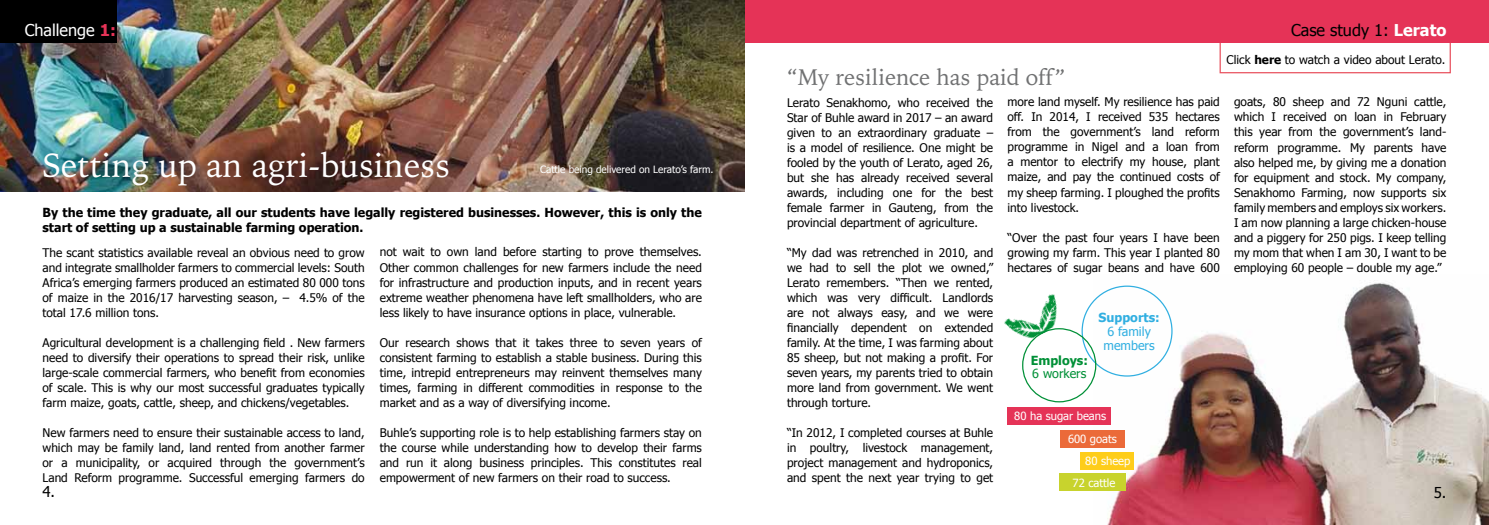
<style>
.page{position:relative;width:1489px;height:525px;background:#fff}
.page>*{position:absolute;margin:0;border:0;box-sizing:border-box;transform-origin:0 0}
.t1{font:33.75px "Iowan Old Style BT";color:#fff}
.t2{font:22.5px "Iowan Old Style BT";color:#707172}
.t3{font:16.25px "Tahoma";color:#000}
.t4{font:16.25px "Tahoma";color:#fff}
.t5{font:15px "Tahoma";color:#000}
.t6{font:700 12.5px/15px "Tahoma";color:#000}
.t7{font:12.5px/13.8px "Tahoma";color:#31afe1;text-align:center}
.t8{font:700 12.5px "Tahoma";color:#31afe1}
.t9{font:700 12.5px "Tahoma";color:#009037}
.t10{font:12.5px "Tahoma";color:#009037}
.t11{font:11.88px/15px "Tahoma";color:#000;text-align:justify}
.t12{font:11.25px/22.4px "Tahoma";color:#fff}
.t13{font:10px "Tahoma";color:#fff}
.s1{font-weight:700;color:#e53357}
.s2{font-weight:700;color:#fff}
.s3{font-weight:700}
</style>
<div class="page">
<div style="left:1219px;top:27px;width:231px;height:46px;border:1px solid #e8525f"></div>
<div style="left:744px;top:0;width:744px;height:43px;background:#e53357"></div>
<img style="left:1093px;top:283px;width:395px;height:241px">
<img style="left:1004px;top:318px;width:36px;height:30px">
<img style="left:1023px;top:294px;width:46px;height:41px">
<img style="left:0;top:0;width:744px;height:191px">
<div style="left:0;top:0;width:117px;height:43px;background:#000"></div>
<div style="left:1059px;top:473px;width:66px;height:18px;background:#c8d32d"></div>
<div style="left:1060px;top:430px;width:64px;height:18px;background:#eb6a39"></div>
<div style="left:1080px;top:452px;width:53px;height:17px;background:#fecd1a"></div>
<div style="left:1007px;top:407px;width:103px;height:18px;background:#e53357"></div>
<h3 class="t4" style="left:25px;top:20px;width:93px">Challenge <span class="s1">1:</span></h3>
<h3 class="t3" style="left:1290px;top:20px;width:157px">Case study 1: <span class="s2">Lerato</span></h3>
<h2 class="t2" style="left:787px;top:63px;width:280px">“My resilience has paid off”</h2>
<p class="t11" style="left:1226px;top:52px;width:220px">Click <span class="s3">here</span> to watch a video about Lerato.</p>
<p class="t11" style="left:1007px;top:94px;width:214px">more land myself. My resilience has paid off. In 2014, I received 535 hectares from the government’s land reform programme in Nigel and a loan from a mentor to electrify my house, plant maize, and pay the continued costs of my sheep farming. I ploughed the profits into livestock.</p>
<p class="t11" style="left:1007px;top:229px;width:214px">“Over the past four years I have been growing my farm. This year I planted 80 hectares of sugar beans and have 600</p>
<p class="t11" style="left:1233px;top:94px;width:214px">goats, 80 sheep and 72 Nguni cattle, which I received on loan in February this year from the government’s land&shy;reform programme. My parents have also helped me, by giving me a donation for equipment and stock. My company, Senakhomo Farming, now supports six family members and employs six workers.<br>I am now planning a large chicken-house and a piggery for 250 pigs. I keep telling my mom that when I am 30, I want to be employing 60 people – double my age.”</p>
<p class="t11" style="left:787px;top:94px;width:208px">Lerato Senakhomo, who received the Star of Buhle award in 2017 – an award given to an extraordinary graduate – is a model of resilience. One might be fooled by the youth of Lerato, aged 26, but she has already received several awards, including one for the best female farmer in Gauteng, from the provincial department of agriculture.</p>
<p class="t11" style="left:787px;top:244px;width:208px">“My dad was retrenched in 2010, and we had to sell the plot we owned,” Lerato remembers. “Then we rented, which was very difficult. Landlords are not always easy, and we were financially dependent on extended family. At the time, I was farming about 85 sheep, but not making a profit. For seven years, my parents tried to obtain more land from government. We went through torture.</p>
<p class="t11" style="left:787px;top:424px;width:208px">“In 2012, I completed courses at Buhle in poultry, livestock management, project management and hydroponics, and spent the next year trying to get</p>
<h1 class="t1" style="left:43px;top:144px;width:409px">Setting up an agri-business</h1>
<p class="t6" style="left:43px;top:204px;width:661px">By the time they graduate, all our students have legally registered businesses. However, this is only the start of setting up a sustainable farming operation.</p>
<p class="t13" style="left:540px;top:162px;width:175px">Cattle being delivered on Lerato’s farm.</p>
<p class="t11" style="left:380px;top:244px;width:324px">not wait to own land before starting to prove themselves.<br>Other common challenges for new farmers include the need for infrastructure and production inputs, and in recent years extreme weather phenomena have left smallholders, who are less likely to have insurance options in place, vulnerable.</p>
<p class="t11" style="left:380px;top:334px;width:324px">Our research shows that it takes three to seven years of consistent farming to establish a stable business. During this time, intrepid entrepreneurs may reinvent themselves many times, farming in different commodities in response to the market and as a way of diversifying income.</p>
<p class="t11" style="left:380px;top:424px;width:324px">Buhle’s supporting role is to help establishing farmers stay on the course while understanding how to develop their farms and run it along business principles. This constitutes real empowerment of new farmers on their road to success.</p>
<p class="t11" style="left:43px;top:244px;width:324px">The scant statistics available reveal an obvious need to grow and integrate smallholder farmers to commercial levels: South Africa’s emerging farmers produced an estimated 80 000 tons of maize in the 2016/17 harvesting season, – 4.5% of the total 17.6 million tons.</p>
<p class="t11" style="left:43px;top:334px;width:324px">Agricultural development is a challenging field . New farmers need to diversify their operations to spread their risk, unlike large-scale commercial farmers, who benefit from economies of scale. This is why our most successful graduates typically farm maize, goats, cattle, sheep, and chickens/vegetables.</p>
<p class="t11" style="left:43px;top:424px;width:324px">New farmers need to ensure their sustainable access to land, which may be family land, land rented from another farmer or a municipality, or acquired through the government’s Land Reform programme. Successful emerging farmers do</p>
<p class="t8" style="left:1098px;top:308px;width:62px">Supports:</p>
<p class="t7" style="left:1103px;top:323px;width:53px">6 family members</p>
<p class="t9" style="left:1030px;top:351px;width:59px">Employs:</p>
<p class="t10" style="left:1032px;top:365px;width:56px">6 workers</p>
<p class="t12" style="left:1014px;top:404px;width:93px">80 ha sugar beans</p>
<p class="t12" style="left:1085px;top:427px;width:47px;text-indent:-17px">600 goats<br>80 sheep</p>
<p class="t12" style="left:1072px;top:470px;width:44px">72 cattle</p>
<p class="t5" style="left:43px;top:481px;width:14px">4.</p>
<p class="t5" style="left:1433px;top:482px;width:14px">5.</p>
</div>
